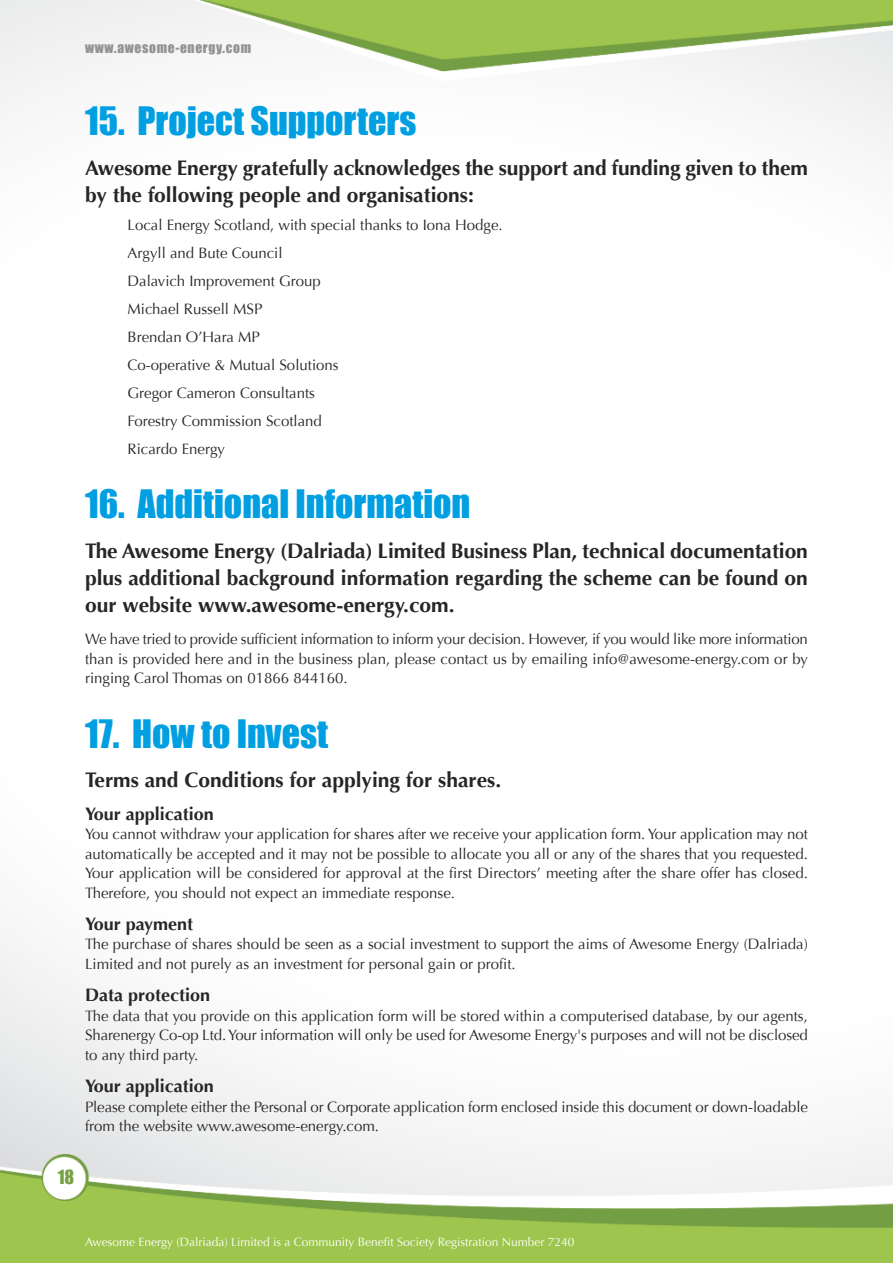
<style>
.page{position:relative;width:893px;height:1263px;background:#fff}
.page>*{position:absolute;margin:0;border:0;box-sizing:border-box;transform-origin:0 0}
.t1{font:36px "Impact";color:#009fe1}
.t2{font:700 21px/27px "Optima";color:#272627}
.t3{font:700 18px "Optima";color:#272627}
.t4{font:18px "Impact";color:#77a144}
.t5{font:15px/19.5px "Optima";color:#272627}
.t6{font:13.5px "Impact";letter-spacing:.05em;color:#939393}
.t7{font:12px "Optima";color:#fff}
</style>
<div class="page">
<img style="left:0;top:0;width:893px;height:1263px">
<p class="t6" style="left:85px;top:40px;width:168px">www.awesome-energy.com</p>
<h1 class="t1" style="left:85px;top:98px;width:333px">15. Project Supporters</h1>
<h2 class="t2" style="left:85px;top:154px;width:724px">Awesome Energy gratefully acknowledges the support and funding given to them by the following people and organisations:</h2>
<p class="t5" style="left:128px;top:211px;width:377px;line-height:28px">Local energy scotland, with special thanks to Iona hodge. argyll and Bute council<br>Dalavich Improvement group<br>michael russell msp<br>Brendan O’hara mp<br>co-operative &amp; mutual solutions<br>gregor cameron consultants<br>forestry commission scotland<br>ricardo energy</p>
<h1 class="t1" style="left:85px;top:482px;width:387px">16. Additional Information</h1>
<h2 class="t2" style="left:85px;top:537px;width:724px;text-align:justify">The Awesome Energy (Dalriada) Limited Business Plan, technical documentation plus additional background information regarding the scheme can be found on our website www.awesome-energy.com.</h2>
<p class="t5" style="left:85px;top:629px;width:724px;text-align:justify">We have tried to provide sufficient information to inform your decision. however, if you would like more information than is provided here and in the business plan, please contact us by emailing info@awesome-energy.com or by ringing carol thomas on 01866 844160.</p>
<h1 class="t1" style="left:85px;top:711px;width:244px">17. How to Invest</h1>
<h2 class="t2" style="left:85px;top:767px;width:418px">Terms and Conditions for applying for shares.</h2>
<p class="t3" style="left:85px;top:803px;width:130px">Your application</p>
<p class="t5" style="left:85px;top:824px;width:724px;text-align:justify">You cannot withdraw your application for shares after we receive your application form.Your application may not automatically be accepted and it may not be possible to allocate you all or any of the shares that you requested.<br>Your application will be considered for approval at the first Directors’ meeting after the share offer has closed. therefore, you should not expect an immediate response.</p>
<p class="t3" style="left:85px;top:913px;width:110px">Your payment</p>
<p class="t5" style="left:85px;top:935px;width:724px">the purchase of shares should be seen as a social investment to support the aims of awesome energy (Dalriada)<br>Limited and not purely as an investment for personal gain or profit.</p>
<p class="t3" style="left:85px;top:985px;width:127px">Data protection</p>
<p class="t5" style="left:85px;top:1006px;width:724px;text-align:justify">the data that you provide on this application form will be stored within a computerised database, by our agents, sharenergy co-op Ltd.Your information will only be used for awesome energy's purposes and will not be disclosed to any third party.</p>
<p class="t3" style="left:85px;top:1075px;width:130px">Your application</p>
<p class="t5" style="left:85px;top:1097px;width:724px">please complete either the personal or corporate application form enclosed inside this document or down-loadable from the website www.awesome-energy.com.</p>
<p class="t4" style="left:58px;top:1166px;width:18px">18</p>
<p class="t7" style="left:85px;top:1235px;width:491px">awesome energy (Dalriada) Limited is a community Benefit society registration number 7240</p>
</div>
